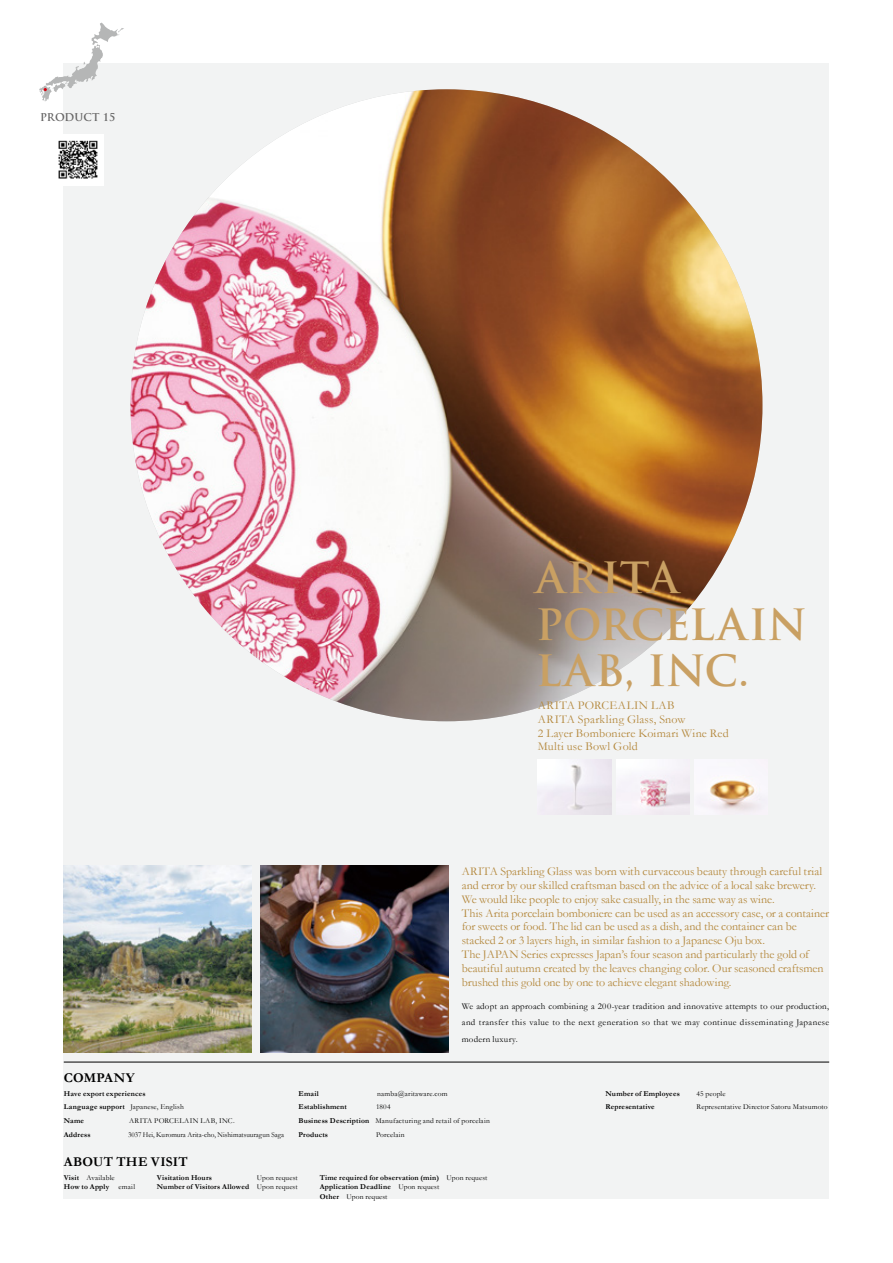
<style>
.page{position:relative;width:893px;height:1263px;background:#fff}
.page>*{position:absolute;margin:0;border:0;box-sizing:border-box;transform-origin:0 0}
.t1{font:700 42px/46.5px "Trajan Pro";letter-spacing:-.005em;color:#c9a063}
.t2{font:700 13.5px "Garamond";letter-spacing:.02em;color:#000}
.t3{font:12px/13.8px "Garamond";letter-spacing:-.005em;color:#b4883c}
.t4{font:12px/13.8px "Garamond";letter-spacing:.015em;color:#b4883c}
.t5{font:700 10.5px "Trajan Pro";color:#656464}
.t6{font:9px/16.5px "Garamond";letter-spacing:.04em;color:#000;text-align:justify}
.t7{font:700 7.5px/9.6px "Garamond";letter-spacing:.02em;color:#000}
.t8{font:7.5px/13.8px "Garamond";letter-spacing:.02em;color:#000}
.t9{font:7.5px "Garamond";letter-spacing:.02em;color:#000;scale:.96 1}
.t10{font:7.5px "Garamond";letter-spacing:.045em;color:#000}
.s1{font-weight:400}
.s2{font-weight:700}
</style>
<div class="page">
<div style="left:64px;top:64px;width:765px;height:1135px;background:#f2f3f3"></div>
<img style="left:131px;top:89px;width:631px;height:632px;border-radius:316px">
<img style="left:538px;top:760px;width:74px;height:54px">
<img style="left:616px;top:760px;width:74px;height:54px">
<img style="left:694px;top:772px;width:65px;height:38px">
<img style="left:64px;top:865px;width:188px;height:187px">
<img style="left:260px;top:865px;width:189px;height:187px">
<hr style="left:64px;top:1062px;width:765px;height:1px;background:#000">
<svg style="left:39px;top:23px;width:85px;height:79px"></svg>
<div style="left:52px;top:134px;width:51px;height:51px;background:#fff"></div>
<img style="left:58px;top:140px;width:40px;height:39px">
<p class="t5" style="left:40px;top:110px;width:77px">PRODUCT 15</p>
<h1 class="t1" style="left:536px;top:555px;width:273px">ARITA<br>PORCELAIN<br>LAB, INC.</h1>
<p class="t4" style="left:538px;top:698px;width:192px">ARITA PORCEALIN LAB<br>ARITA Sparkling Glass, Snow<br>2 Layer Bomboniere Koimari Wine Red<br>Multi use Bowl Gold</p>
<p class="t2" style="left:64px;top:1069px;width:72px">COMPANY</p>
<p class="t7" style="left:64px;top:1086px;width:122px;line-height:13.8px">Have export experiences<br>Language support <span class="s1">Japanese, English<br></span>Name</p>
<p class="t10" style="left:129px;top:1116px;width:107px">ARITA PORCELAIN LAB, INC.</p>
<p class="t7" style="left:64px;top:1130px;width:28px">Address</p>
<p class="t9" style="left:128px;top:1130px;width:164px">3037 Hei, Kuromura Arita-cho, Nishimatsuuragun Saga</p>
<p class="t2" style="left:64px;top:1154px;width:125px">ABOUT THE VISIT</p>
<p class="t3" style="left:462px;top:864px;width:369px">ARITA Sparkling Glass was born with curvaceous beauty through careful trial and error by our skilled craftsman based on the advice of a local sake brewery.<br>We would like people to enjoy sake casually, in the same way as wine.<br>This Arita porcelain bomboniere can be used as an accessory case, or a container for sweets or food. The lid can be used as a dish, and the container can be stacked 2 or 3 layers high, in similar fashion to a Japanese Oju box.<br>The JAPAN Series expresses Japan’s four season and particularly the gold of beautiful autumn created by the leaves changing color. Our seasoned craftsmen brushed this gold one by one to achieve elegant shadowing.</p>
<p class="t6" style="left:462px;top:997px;width:369px">We adopt an approach combining a 200-year tradition and innovative attempts to our production, and transfer this value to the next generation so that we may continue disseminating Japanese modern luxury.</p>
<p class="t7" style="left:298px;top:1088px;width:22px">Email</p>
<p class="t8" style="left:377px;top:1086px;width:72px">namba@aritaware.com</p>
<p class="t7" style="left:298px;top:1102px;width:50px">Establishment</p>
<p class="t8" style="left:298px;top:1100px;width:193px;text-indent:77px">1804<br><span class="s2">Business Description</span> Manufacturing and retail of porcelain<br><span class="s2">Products</span></p>
<p class="t8" style="left:376px;top:1128px;width:30px">Porcelain</p>
<p class="t7" style="left:605px;top:1088px;width:76px">Number of Employees</p>
<p class="t8" style="left:696px;top:1086px;width:31px">45 people</p>
<p class="t7" style="left:605px;top:1102px;width:51px">Representative</p>
<p class="t8" style="left:696px;top:1100px;width:133px">Representative Director Satoru Matsumoto</p>
<p class="t7" style="left:64px;top:1172px;width:73px">Visit <span class="s1">Available<br></span>How to Apply <span class="s1">email</span></p>
<p class="t7" style="left:157px;top:1172px;width:57px">Visitation Hours</p>
<p class="t7" style="left:157px;top:1172px;width:142px;text-align:right"><span class="s1">Upon request<br></span>Number of Visitors Allowed <span class="s1">Upon request</span></p>
<p class="t7" style="left:320px;top:1172px;width:169px">Time required for observation (min) <span class="s1">Upon request<br></span>Application Deadline <span class="s1">Upon request<br></span>Other <span class="s1">Upon request</span></p>
</div>
